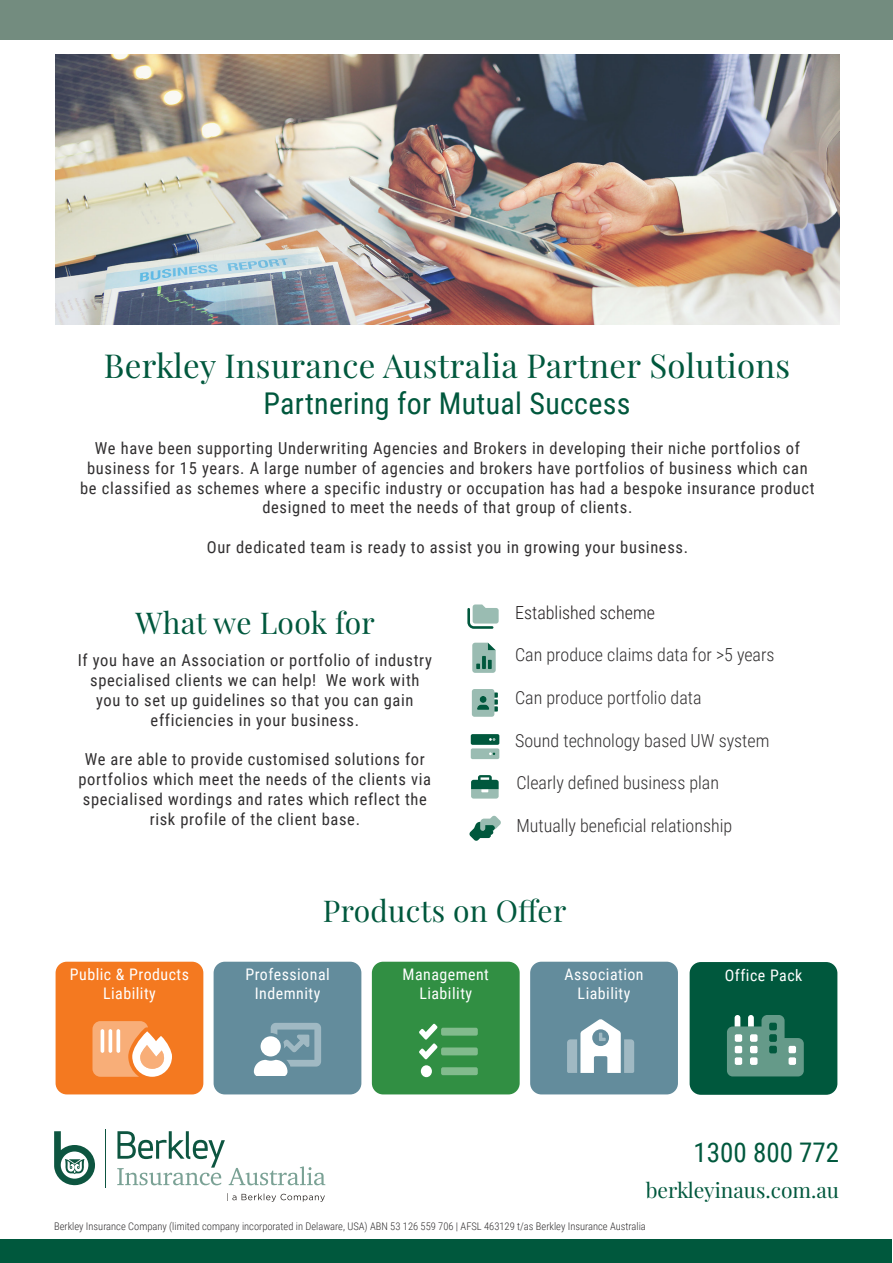
<style>
.page{position:relative;width:893px;height:1263px;background:#fff}
.page>*{position:absolute;margin:0;border:0;box-sizing:border-box;transform-origin:0 0}
.Center{font:33px "Playfair Display";letter-spacing:.01em;color:#00583d}
.Center-2{font:30px "Playfair Display";letter-spacing:.01em;color:#00583d}
.Center-3{font:30px "Roboto Condensed";letter-spacing:.01em;color:#00583d}
.t1{font:27px "Roboto Condensed";color:#00583d}
.t2{font:21px "Playfair Display";color:#00583d}
.t3{font:300 18px "Roboto Condensed";color:#312f30}
.t4{font:300 18px "Roboto Condensed";color:#231f20}
.Left_Justify{font:16.5px/19.8px "Roboto Condensed";letter-spacing:.04em;color:#312f30;text-align:center}
.Center-4{font:15.9px "Roboto Condensed";letter-spacing:.03em;color:#fff}
.t5{font:300 10.5px "Roboto Condensed";color:#312f30}
</style>
<div class="page">
<div style="left:0;top:0;width:893px;height:39px;background:#738c7f"></div>
<div style="left:0;top:1239px;width:891px;height:24px;background:#00583d"></div>
<div style="left:56px;top:962px;width:147px;height:132px;background:#f47920;border-radius:11px"></div>
<svg style="left:92px;top:1021px;width:80px;height:56px"></svg>
<div style="left:214px;top:962px;width:147px;height:132px;background:#638c9c;border-radius:11px"></div>
<svg style="left:254px;top:1023px;width:67px;height:53px"></svg>
<div style="left:372px;top:962px;width:148px;height:132px;background:#318f43;border-radius:11px"></div>
<svg style="left:419px;top:1023px;width:59px;height:54px"></svg>
<div style="left:690px;top:962px;width:147px;height:133px;background:#00583d;border-radius:11px"></div>
<div style="left:530px;top:962px;width:148px;height:132px;background:#638c9c;border-radius:11px"></div>
<svg style="left:567px;top:1019px;width:67px;height:54px"></svg>
<svg style="left:471px;top:734px;width:28px;height:25px"></svg>
<svg style="left:472px;top:643px;width:24px;height:30px"></svg>
<svg style="left:471px;top:775px;width:28px;height:24px"></svg>
<svg style="left:469px;top:816px;width:32px;height:25px"></svg>
<svg style="left:467px;top:604px;width:32px;height:25px"></svg>
<svg style="left:472px;top:689px;width:26px;height:28px"></svg>
<svg style="left:54px;top:1131px;width:41px;height:55px"></svg>
<svg style="left:227px;top:1193px;width:98px;height:9px"></svg>
<hr style="left:105px;top:1129px;width:1px;height:58px;background:#0d5540">
<svg style="left:117px;top:1131px;width:208px;height:54px"></svg>
<svg style="left:727px;top:1015px;width:77px;height:61px"></svg>
<img style="left:56px;top:54px;width:783px;height:270px">
<p class="Center" style="left:104px;top:339px;width:688px">Berkley Insurance Australia Partner Solutions</p>
<p class="Center-3" style="left:263px;top:382px;width:368px">Partnering for Mutual Success</p>
<p class="Left_Justify" style="left:80px;top:437px;width:736px">We have been supporting Underwriting Agencies and Brokers in developing their niche portfolios of business for 15 years. A large number of agencies and brokers have portfolios of business which can be classified as schemes where a specific industry or occupation has had a bespoke insurance product designed to meet the needs of that group of clients.</p>
<p class="Left_Justify" style="left:207px;top:536px;width:483px">Our dedicated team is ready to assist you in growing your business.</p>
<p class="Center-2" style="left:135px;top:599px;width:241px">What we Look for</p>
<p class="Left_Justify" style="left:78px;top:650px;width:356px">If you have an Association or portfolio of industry specialised clients we can help! We work with you to set up guidelines so that you can gain efficiencies in your business.</p>
<p class="Left_Justify" style="left:78px;top:749px;width:354px">We are able to provide customised solutions for portfolios which meet the needs of the clients via specialised wordings and rates which reflect the risk profile of the client base.</p>
<p class="t4" style="left:515px;top:600px;width:141px">Established scheme</p>
<p class="t3" style="left:515px;top:642px;width:261px">Can produce claims data for &gt;5 years</p>
<p class="t3" style="left:515px;top:685px;width:188px">Can produce portfolio data</p>
<p class="t3" style="left:515px;top:728px;width:256px">Sound technology based UW system</p>
<p class="t3" style="left:516px;top:770px;width:204px">Clearly defined business plan</p>
<p class="t3" style="left:516px;top:813px;width:217px">Mutually beneficial relationship</p>
<p class="Center-4" style="left:70px;top:963px;width:121px">Public &amp; Products</p>
<p class="Center-4" style="left:103px;top:983px;width:54px">Liability</p>
<p class="Center-2" style="left:323px;top:887px;width:245px">Products on Offer</p>
<p class="Center-4" style="left:245px;top:963px;width:86px">Professional</p>
<p class="Center-4" style="left:255px;top:983px;width:67px">Indemnity</p>
<p class="Center-4" style="left:402px;top:963px;width:88px">Management</p>
<p class="Center-4" style="left:419px;top:983px;width:54px">Liability</p>
<p class="Center-4" style="left:564px;top:963px;width:81px">Association</p>
<p class="Center-4" style="left:725px;top:964px;width:79px">Office Pack</p>
<p class="Center-4" style="left:578px;top:983px;width:54px">Liability</p>
<p class="t1" style="left:693px;top:1133px;width:147px">1300 800 772</p>
<p class="t2" style="left:646px;top:1174px;width:195px">berkleyinaus.com.au</p>
<p class="t5" style="left:54px;top:1219px;width:593px">Berkley Insurance Company (limited company incorporated in Delaware, USA) ABN 53 126 559 706 | AFSL 463129 t/as Berkley Insurance Australia</p>
</div>
